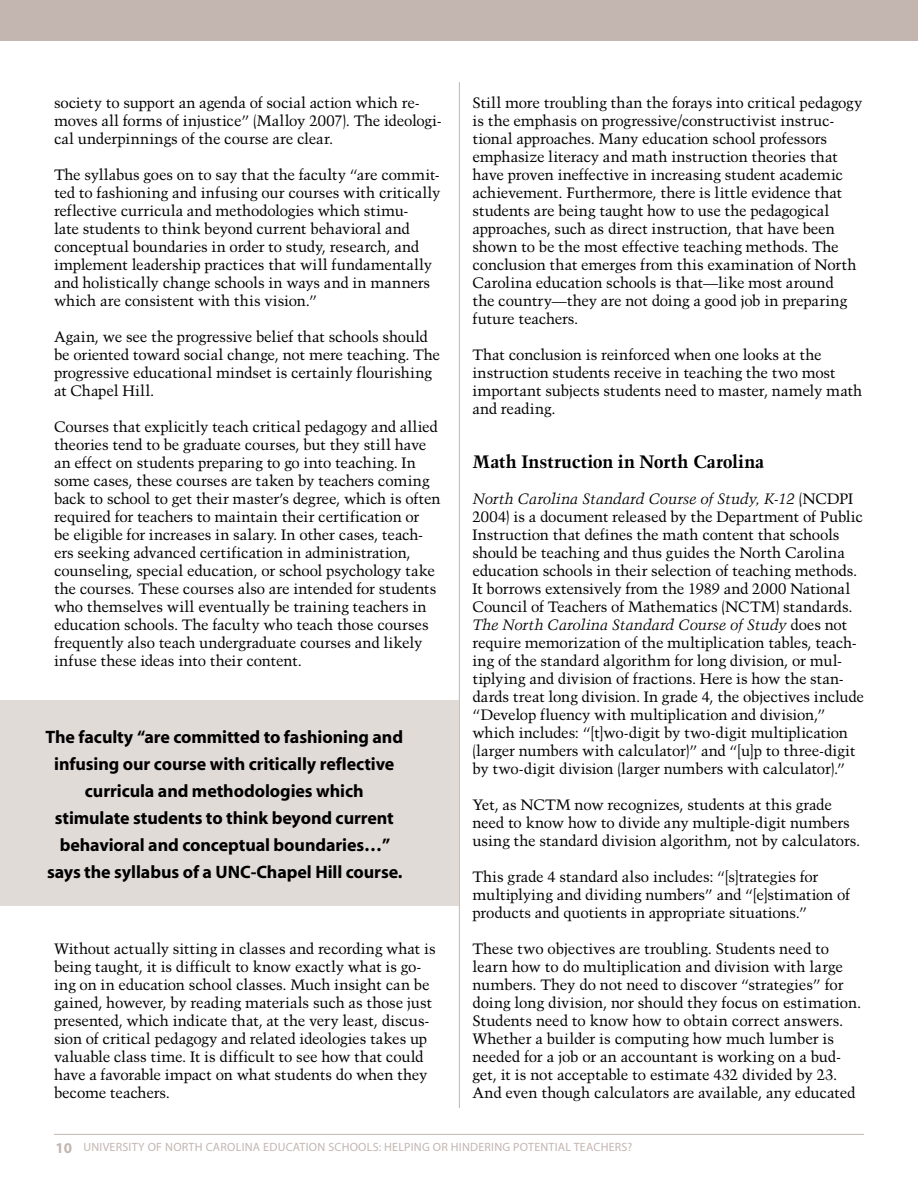
<style>
.page{position:relative;width:918px;height:1188px;background:#fff}
.page>*{position:absolute;margin:0;border:0;box-sizing:border-box;transform-origin:0 0}
.t1{font:700 18px/27px "Myriad";letter-spacing:-.005em;color:#000;text-align:center}
.t2{font:700 18px "Trump Mediaeval";letter-spacing:-.005em;color:#000}
.t3{font:15px/18px "Trump Mediaeval";letter-spacing:-.01em;color:#000}
.t4{font:12px "Myriad Pro";letter-spacing:.02em;color:#c3b6b1}
.s1{font-style:italic}
.s2{font-weight:700;font-size:15px}
</style>
<div class="page">
<hr style="left:54px;top:1134px;width:810px;height:1px;background:#c3b6b1">
<div style="left:0;top:0;width:918px;height:40px;background:#c3b6b1"></div>
<hr style="left:459px;top:82px;width:1px;height:1026px;background:#c3b6b1">
<div style="left:0;top:700px;width:459px;height:206px;background:#e1dbd8"></div>
<p class="t3" style="left:54px;top:94px;width:389px">society to support an agenda of social action which re&shy;moves all forms of injustice” (Malloy 2007). The ideologi&shy;cal underpinnings of the course are clear.</p>
<p class="t3" style="left:54px;top:166px;width:388px">The syllabus goes on to say that the faculty “are commit&shy;ted to fashioning and infusing our courses with critically reflective curricula and methodologies which stimu-<br>late students to think beyond current behavioral and conceptual boundaries in order to study, research, and implement leadership practices that will fundamentally and holistically change schools in ways and in manners which are consistent with this vision.”</p>
<p class="t3" style="left:54px;top:328px;width:388px">Again, we see the progressive belief that schools should be oriented toward social change, not mere teaching. The progressive educational mindset is certainly flourishing at Chapel Hill.</p>
<p class="t3" style="left:54px;top:418px;width:388px">Courses that explicitly teach critical pedagogy and allied theories tend to be graduate courses, but they still have an effect on students preparing to go into teaching. In some cases, these courses are taken by teachers coming back to school to get their master’s degree, which is often required for teachers to maintain their certification or<br>be eligible for increases in salary. In other cases, teach&shy;ers seeking advanced certification in administration, counseling, special education, or school psychology take the courses. These courses also are intended for students who themselves will eventually be training teachers in education schools. The faculty who teach those courses frequently also teach undergraduate courses and likely infuse these ideas into their content.</p>
<p class="t1" style="left:46px;top:724px;width:359px">The faculty “are committed to fashioning and infusing our course with critically reflective curricula and methodologies which stimulate students to think beyond current behavioral and conceptual boundaries…” says the syllabus of a UNC-Chapel Hill course.</p>
<p class="t3" style="left:54px;top:940px;width:383px">Without actually sitting in classes and recording what is being taught, it is difficult to know exactly what is go&shy;ing on in education school classes. Much insight can be gained, however, by reading materials such as those just presented, which indicate that, at the very least, discus&shy;sion of critical pedagogy and related ideologies takes up valuable class time. It is difficult to see how that could have a favorable impact on what students do when they become teachers.</p>
<p class="t3" style="left:472px;top:94px;width:392px">Still more troubling than the forays into critical pedagogy is the emphasis on progressive/constructivist instruc&shy;tional approaches. Many education school professors emphasize literacy and math instruction theories that have proven ineffective in increasing student academic achievement. Furthermore, there is little evidence that students are being taught how to use the pedagogical approaches, such as direct instruction, that have been shown to be the most effective teaching methods. The conclusion that emerges from this examination of North Carolina education schools is that—like most around<br>the country—they are not doing a good job in preparing future teachers.</p>
<p class="t3" style="left:472px;top:346px;width:391px">That conclusion is reinforced when one looks at the instruction students receive in teaching the two most important subjects students need to master, namely math and reading.</p>
<p class="t2" style="left:472px;top:450px;width:293px">Math Instruction in North Carolina</p>
<p class="t3" style="left:472px;top:490px;width:393px"><span class="s1">North Carolina Standard Course of Study, K-12</span> (NCDPI 2004) is a document released by the Department of Public Instruction that defines the math content that schools should be teaching and thus guides the North Carolina education schools in their selection of teaching methods.<br>It borrows extensively from the 1989 and 2000 National Council of Teachers of Mathematics (NCTM) standards.<br><span class="s1">The North Carolina Standard Course of Study</span> does not require memorization of the multiplication tables, teach&shy;ing of the standard algorithm for long division, or mul&shy;tiplying and division of fractions. Here is how the stan&shy;dards treat long division. In grade 4, the objectives include “Develop fluency with multiplication and division,” which includes: “[t]wo-digit by two-digit multiplication (larger numbers with calculator)” and “[u]p to three-digit by two-digit division (larger numbers with calculator).”</p>
<p class="t3" style="left:472px;top:796px;width:389px">Yet, as NCTM now recognizes, students at this grade need to know how to divide any multiple-digit numbers using the standard division algorithm, not by calculators.</p>
<p class="t3" style="left:472px;top:868px;width:379px">This grade 4 standard also includes: “[s]trategies for multiplying and dividing numbers” and “[e]stimation of products and quotients in appropriate situations.”</p>
<p class="t3" style="left:472px;top:940px;width:390px">These two objectives are troubling. Students need to learn how to do multiplication and division with large numbers. They do not need to discover “strategies” for doing long division, nor should they focus on estimation.<br>Students need to know how to obtain correct answers.<br>Whether a builder is computing how much lumber is needed for a job or an accountant is working on a bud&shy;get, it is not acceptable to estimate 432 divided by 23.<br>And even though calculators are available, any educated</p>
<p class="t4" style="left:56px;top:1140px;width:579px"><span class="s2">10</span> UNIVERSITY OF NORTH CAROLINA EDUCATION SCHOOLS: HELPING OR HINDERING POTENTIAL TEACHERS?</p>
</div>
